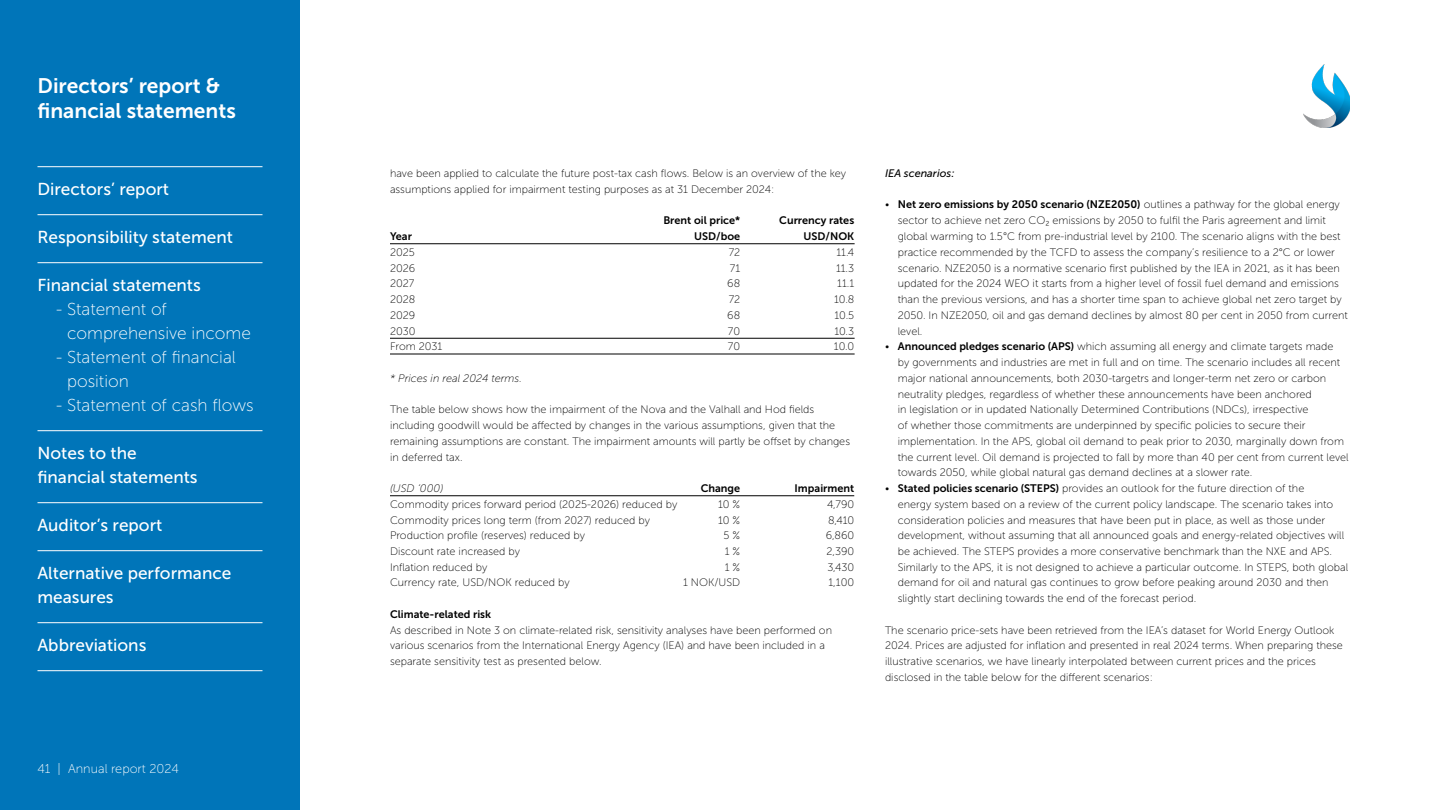
<style>
.page{position:relative;width:1440px;height:810px;background:#fff}
.page>*{position:absolute;margin:0;border:0;box-sizing:border-box;transform-origin:0 0}
.t1{font:21px/25.2px "Museo Sans 700";color:#fff}
.t2{font:17.25px/24px "Museo Sans 500";color:#fff}
.t3{font:17.25px/24px "Museo Sans 100";color:#fff}
.t4{font:12.75px "Museo Sans 100";color:#fff}
.t5{font:10.88px/15.8px "Museo Sans 100";color:#000}
.t6{font:10.88px "Museo Sans 700";color:#000}
.t7{font:italic 10.88px "Museo Sans 100";color:#000}
.t8{font:italic 10.88px "Museo Sans 500";color:#000}
.s1{font-family:"Museo Sans 700"}
</style>
<div class="page">
<div style="left:0;top:0;width:300px;height:810px;background:#0075b9"></div>
<hr style="left:390px;top:244px;width:465px;height:1px;background:#000">
<hr style="left:390px;top:338px;width:465px;height:1px;background:#000">
<hr style="left:390px;top:354px;width:465px;height:1px;background:#000">
<hr style="left:390px;top:496px;width:464px;height:1px;background:#000">
<img style="left:1303px;top:64px;width:47px;height:64px">
<hr style="left:38px;top:167px;width:224px;height:1px;background:#fff">
<hr style="left:38px;top:215px;width:224px;height:1px;background:#fff">
<hr style="left:38px;top:263px;width:224px;height:1px;background:#fff">
<hr style="left:38px;top:431px;width:224px;height:1px;background:#fff">
<hr style="left:38px;top:503px;width:224px;height:1px;background:#fff">
<hr style="left:38px;top:551px;width:224px;height:1px;background:#fff">
<hr style="left:38px;top:623px;width:224px;height:1px;background:#fff">
<hr style="left:38px;top:671px;width:224px;height:1px;background:#fff">
<h1 class="t1" style="left:38px;top:73px;width:200px">Directors’ report &amp; financial statements</h1>
<h2 class="t2" style="left:38px;top:177px;width:133px">Directors’ report</h2>
<h2 class="t2" style="left:38px;top:225px;width:197px">Responsibility statement</h2>
<h2 class="t2" style="left:38px;top:273px;width:165px">Financial statements</h2>
<h2 class="t3" style="left:67px;top:298px;width:185px;text-indent:-11px">- Statement of comprehensive income</h2>
<h2 class="t3" style="left:67px;top:346px;width:170px;text-indent:-11px">- Statement of financial position</h2>
<h2 class="t3" style="left:56px;top:394px;width:199px">- Statement of cash flows</h2>
<h2 class="t2" style="left:38px;top:441px;width:162px">Notes to the financial statements</h2>
<h2 class="t2" style="left:38px;top:513px;width:126px">Auditor’s report</h2>
<h2 class="t2" style="left:38px;top:561px;width:195px">Alternative performance measures</h2>
<h2 class="t2" style="left:38px;top:633px;width:110px">Abbreviations</h2>
<p class="t4" style="left:38px;top:761px;width:143px">41 | Annual report 2024</p>
<p class="t5" style="left:390px;top:166px;width:458px">have been applied to calculate the future post-tax cash flows. Below is an overview of the key assumptions applied for impairment testing purposes as at 31 December 2024:</p>
<p class="t6" style="left:663px;top:214px;width:78px">Brent oil price*</p>
<p class="t6" style="left:779px;top:214px;width:76px">Currency rates</p>
<p class="t6" style="left:390px;top:230px;width:24px">Year</p>
<p class="t6" style="left:694px;top:230px;width:47px">USD/boe</p>
<p class="t6" style="left:804px;top:230px;width:52px">USD/NOK</p>
<p class="t5" style="left:390px;top:244px;width:26px">2025</p>
<p class="t5" style="left:729px;top:244px;width:13px">72</p>
<p class="t5" style="left:836px;top:244px;width:19px">11.4</p>
<p class="t5" style="left:390px;top:260px;width:27px">2026</p>
<p class="t5" style="left:730px;top:260px;width:12px">71</p>
<p class="t5" style="left:836px;top:260px;width:20px">11.3</p>
<p class="t5" style="left:390px;top:276px;width:26px">2027</p>
<p class="t5" style="left:727px;top:276px;width:14px">68</p>
<p class="t5" style="left:837px;top:276px;width:18px">11.1</p>
<p class="t5" style="left:390px;top:292px;width:27px">2028</p>
<p class="t5" style="left:729px;top:292px;width:13px">72</p>
<p class="t5" style="left:834px;top:292px;width:22px">10.8</p>
<p class="t5" style="left:390px;top:307px;width:27px">2029</p>
<p class="t5" style="left:727px;top:307px;width:14px">68</p>
<p class="t5" style="left:834px;top:307px;width:21px">10.5</p>
<p class="t5" style="left:390px;top:323px;width:27px">2030</p>
<p class="t5" style="left:728px;top:323px;width:14px">70</p>
<p class="t5" style="left:834px;top:323px;width:21px">10.3</p>
<p class="t5" style="left:390px;top:339px;width:54px">From 2031</p>
<p class="t5" style="left:728px;top:339px;width:14px">70</p>
<p class="t5" style="left:834px;top:339px;width:22px">10.0</p>
<p class="t7" style="left:390px;top:372px;width:134px">* Prices in real 2024 terms.</p>
<p class="t5" style="left:390px;top:402px;width:462px">The table below shows how the impairment of the Nova and the Valhall and Hod fields including goodwill would be affected by changes in the various assumptions, given that the remaining assumptions are constant. The impairment amounts will partly be offset by changes in deferred tax.</p>
<p class="t7" style="left:390px;top:482px;width:55px">(USD ‘000)</p>
<p class="t6" style="left:701px;top:482px;width:41px">Change</p>
<p class="t6" style="left:795px;top:482px;width:61px">Impairment</p>
<p class="t5" style="left:390px;top:496px;width:289px">Commodity prices forward period (2025-2026) reduced by</p>
<p class="t5" style="left:718px;top:496px;width:24px">10 %</p>
<p class="t5" style="left:827px;top:496px;width:29px">4,790</p>
<p class="t5" style="left:390px;top:512px;width:262px">Commodity prices long term (from 2027) reduced by</p>
<p class="t5" style="left:718px;top:512px;width:24px">10 %</p>
<p class="t5" style="left:828px;top:512px;width:28px">8,410</p>
<p class="t5" style="left:390px;top:528px;width:196px">Production profile (reserves) reduced by</p>
<p class="t5" style="left:724px;top:528px;width:18px">5 %</p>
<p class="t5" style="left:826px;top:528px;width:30px">6,860</p>
<p class="t5" style="left:390px;top:544px;width:132px">Discount rate increased by</p>
<p class="t5" style="left:725px;top:544px;width:17px">1 %</p>
<p class="t5" style="left:826px;top:544px;width:29px">2,390</p>
<p class="t5" style="left:390px;top:559px;width:99px">Inflation reduced by</p>
<p class="t5" style="left:725px;top:559px;width:17px">1 %</p>
<p class="t5" style="left:827px;top:559px;width:28px">3,430</p>
<p class="t5" style="left:390px;top:575px;width:181px">Currency rate, USD/NOK reduced by</p>
<p class="t5" style="left:683px;top:575px;width:59px">1 NOK/USD</p>
<p class="t5" style="left:828px;top:575px;width:27px">1,100</p>
<p class="t6" style="left:390px;top:608px;width:103px">Climate- related risk</p>
<p class="t5" style="left:390px;top:622px;width:444px">As described in Note 3 on climate-related risk, sensitivity analyses have been performed on various scenarios from the International Energy Agency (IEA) and have been included in a separate sensitivity test as presented below.</p>
<p class="t8" style="left:885px;top:167px;width:71px">IEA scenarios:</p>
<p class="t5" style="left:898px;top:197px;width:452px;text-indent:-13px">• <span class="s1">Net zero emissions by 2050 scenario (NZE2050)</span> outlines a pathway for the global energy sector to achieve net zero CO₂ emissions by 2050 to fulfil the Paris agreement and limit global warming to 1.5°C from pre-industrial level by 2100. The scenario aligns with the best practice recommended by the TCFD to assess the company’s resilience to a 2°C or lower scenario. NZE2050 is a normative scenario first published by the IEA in 2021, as it has been updated for the 2024 WEO it starts from a higher level of fossil fuel demand and emissions than the previous versions, and has a shorter time span to achieve global net zero target by 2050. In NZE2050, oil and gas demand declines by almost 80 per cent in 2050 from current level.</p>
<p class="t5" style="left:898px;top:339px;width:452px;text-indent:-13px">• <span class="s1">Announced pledges scenario (APS)</span> which assuming all energy and climate targets made<br>by governments and industries are met in full and on time. The scenario includes all recent major national announcements, both 2030-targetrs and longer-term net zero or carbon neutrality pledges, regardless of whether these announcements have been anchored<br>in legislation or in updated Nationally Determined Contributions (NDCs), irrespective<br>of whether those commitments are underpinned by specific policies to secure their implementation. In the APS, global oil demand to peak prior to 2030, marginally down from the current level. Oil demand is projected to fall by more than 40 per cent from current level towards 2050, while global natural gas demand declines at a slower rate.</p>
<p class="t5" style="left:898px;top:481px;width:452px;text-indent:-13px">• <span class="s1">Stated policies scenario (STEPS)</span> provides an outlook for the future direction of the<br>energy system based on a review of the current policy landscape. The scenario takes into consideration policies and measures that have been put in place, as well as those under development, without assuming that all announced goals and energy-related objectives will be achieved. The STEPS provides a more conservative benchmark than the NXE and APS.<br>Similarly to the APS, it is not designed to achieve a particular outcome. In STEPS, both global demand for oil and natural gas continues to grow before peaking around 2030 and then slightly start declining towards the end of the forecast period.</p>
<p class="t5" style="left:885px;top:622px;width:460px">The scenario price-sets have been retrieved from the IEA’s dataset for World Energy Outlook 2024. Prices are adjusted for inflation and presented in real 2024 terms. When preparing these illustrative scenarios, we have linearly interpolated between current prices and the prices disclosed in the table below for the different scenarios:</p>
</div>
